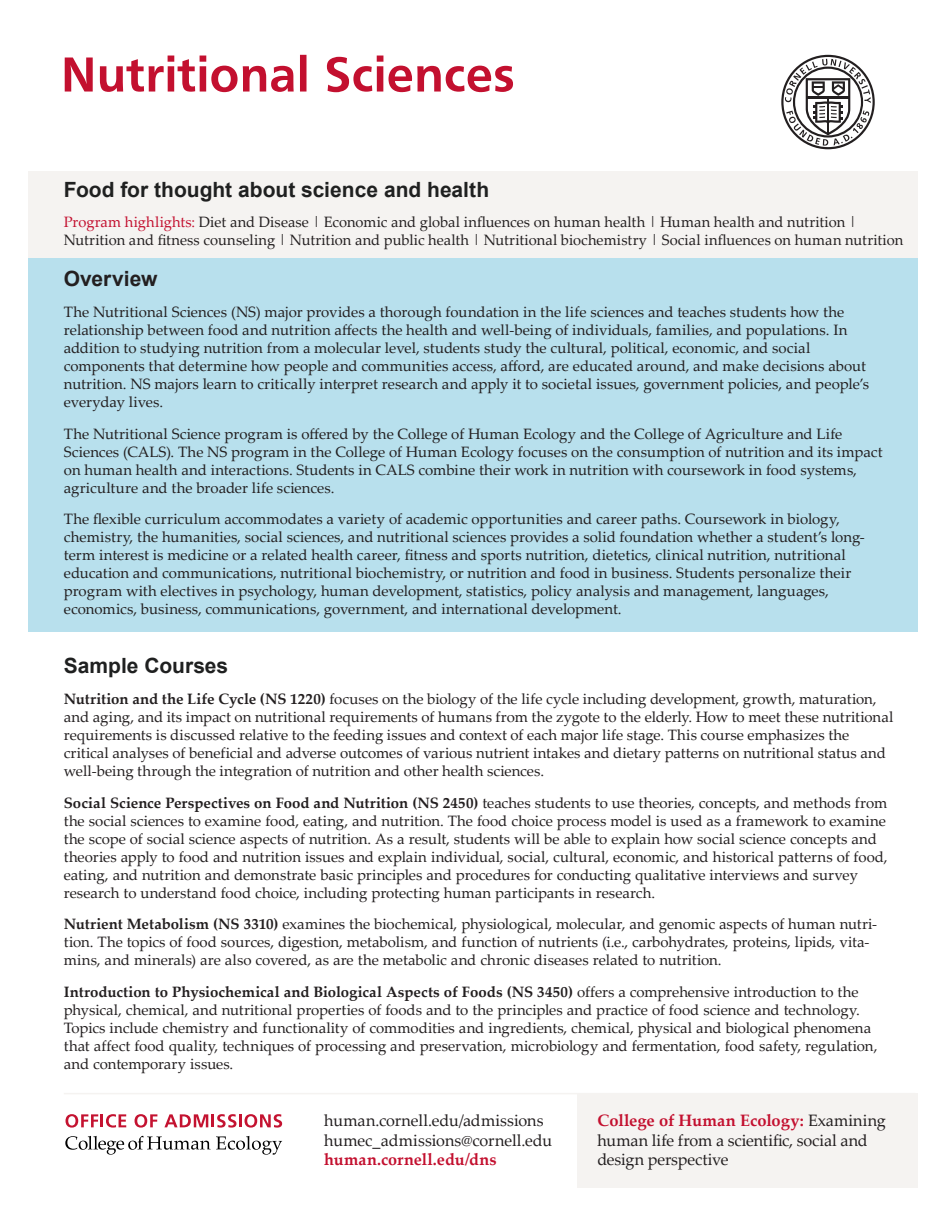
<style>
.page{position:relative;width:945px;height:1215px;background:#fff}
.page>*{position:absolute;margin:0;border:0;box-sizing:border-box;transform-origin:0 0}
.Garamond_9{font:700 21px "Arial";color:#1f2020}
.Tibere_16{font:700 21px "Arial";color:#1f2020}
.Garamond_9-2{font:700 21px "Arial";color:#231f20}
.Tibere_16-2{font:16.5px/19.5px "Palatino Linotype";letter-spacing:-.005em;color:#231f20}
.Garamond_9-3{font:15px/18px "Palatino Linotype";color:#231f20}
.text_1{font:15px/18px "Palatino Linotype";letter-spacing:-.005em;color:#231f20}
.Tibere_16-3{font:15px/18px "Palatino Linotype";color:#231f20}
.s1{color:#c3102f}
.s2{font-weight:700}
.s3{font-weight:700;color:#c3102f}
</style>
<div class="page">
<div style="left:28px;top:257px;width:890px;height:374px;background:#b8e0ed"></div>
<div style="left:577px;top:1093px;width:341px;height:94px;background:#f5f3f1"></div>
<div style="left:28px;top:171px;width:890px;height:87px;background:#f5f3f1"></div>
<hr style="left:64px;top:1093px;width:852px;height:1px;background:#f5f3f1">
<svg style="left:65px;top:55px;width:448px;height:37px"></svg>
<svg style="left:781px;top:55px;width:94px;height:94px"></svg>
<svg style="left:66px;top:1114px;width:60px;height:14px"></svg>
<svg style="left:135px;top:1114px;width:22px;height:14px"></svg>
<svg style="left:164px;top:1114px;width:118px;height:14px"></svg>
<svg style="left:65px;top:1136px;width:217px;height:19px"></svg>
<p class="Garamond_9" style="left:64px;top:175px;width:427px">Food for thought about science and health</p>
<p class="Tibere_16-3" style="left:64px;top:212px;width:841px"><span class="s1">Program highlights:</span> Diet and Disease | Economic and global influences on human health | Human health and nutrition |<br>Nutrition and fitness counseling | Nutrition and public health | Nutritional biochemistry | Social influences on human nutrition</p>
<p class="Garamond_9-2" style="left:64px;top:264px;width:95px">Overview</p>
<p class="Garamond_9-3" style="left:64px;top:303px;width:807px">The Nutritional Sciences (NS) major provides a thorough foundation in the life sciences and teaches students how the relationship between food and nutrition affects the health and well-being of individuals, families, and populations. In addition to studying nutrition from a molecular level, students study the cultural, political, economic, and social components that determine how people and communities access, afford, are educated around, and make decisions about nutrition. NS majors learn to critically interpret research and apply it to societal issues, government policies, and people’s everyday lives.</p>
<p class="Garamond_9-3" style="left:64px;top:424px;width:820px">The Nutritional Science program is offered by the College of Human Ecology and the College of Agriculture and Life Sciences (CALS). The NS program in the College of Human Ecology focuses on the consumption of nutrition and its impact on human health and interactions. Students in CALS combine their work in nutrition with coursework in food systems, agriculture and the broader life sciences.</p>
<p class="Garamond_9-3" style="left:64px;top:510px;width:803px">The flexible curriculum accommodates a variety of academic opportunities and career paths. Coursework in biology, chemistry, the humanities, social sciences, and nutritional sciences provides a solid foundation whether a student’s long&shy;term interest is medicine or a related health career, fitness and sports nutrition, dietetics, clinical nutrition, nutritional education and communications, nutritional biochemistry, or nutrition and food in business. Students personalize their program with electives in psychology, human development, statistics, policy analysis and management, languages, economics, business, communications, government, and international development.</p>
<p class="Tibere_16" style="left:64px;top:651px;width:166px">Sample Courses</p>
<p class="Tibere_16-3" style="left:64px;top:690px;width:831px"><span class="s2">Nutrition and the Life Cycle (NS 1220)</span> focuses on the biology of the life cycle including development, growth, maturation, and aging, and its impact on nutritional requirements of humans from the zygote to the elderly. How to meet these nutritional requirements is discussed relative to the feeding issues and context of each major life stage. This course emphasizes the critical analyses of beneficial and adverse outcomes of various nutrient intakes and dietary patterns on nutritional status and well-being through the integration of nutrition and other health sciences.</p>
<p class="text_1" style="left:64px;top:793px;width:825px"><span class="s2">Social Science Perspectives on Food and Nutrition (NS 2450)</span> teaches students to use theories, concepts, and methods from the social sciences to examine food, eating, and nutrition. The food choice process model is used as a framework to examine the scope of social science aspects of nutrition. As a result, students will be able to explain how social science concepts and theories apply to food and nutrition issues and explain individual, social, cultural, economic, and historical patterns of food, eating, and nutrition and demonstrate basic principles and procedures for conducting qualitative interviews and survey research to understand food choice, including protecting human participants in research.</p>
<p class="text_1" style="left:64px;top:915px;width:815px"><span class="s2">Nutrient Metabolism (NS 3310)</span> examines the biochemical, physiological, molecular, and genomic aspects of human nutri&shy;tion. The topics of food sources, digestion, metabolism, and function of nutrients (i.e., carbohydrates, proteins, lipids, vita&shy;mins, and minerals) are also covered, as are the metabolic and chronic diseases related to nutrition.</p>
<p class="text_1" style="left:64px;top:982px;width:815px"><span class="s2">Introduction to Physiochemical and Biological Aspects of Foods (NS 3450)</span> offers a comprehensive introduction to the physical, chemical, and nutritional properties of foods and to the principles and practice of food science and technology.<br>Topics include chemistry and functionality of commodities and ingredients, chemical, physical and biological phenomena that affect food quality, techniques of processing and preservation, microbiology and fermentation, food safety, regulation, and contemporary issues.</p>
<p class="Tibere_16-2" style="left:324px;top:1110px;width:229px">human.cornell.edu/admissions humec_admissions@cornell.edu <span class="s3">human.cornell.edu/dns</span></p>
<p class="Tibere_16-2" style="left:598px;top:1110px;width:290px"><span class="s3">College of Human Ecology:</span> Examining human life from a scientific, social and design perspective</p>
</div>
